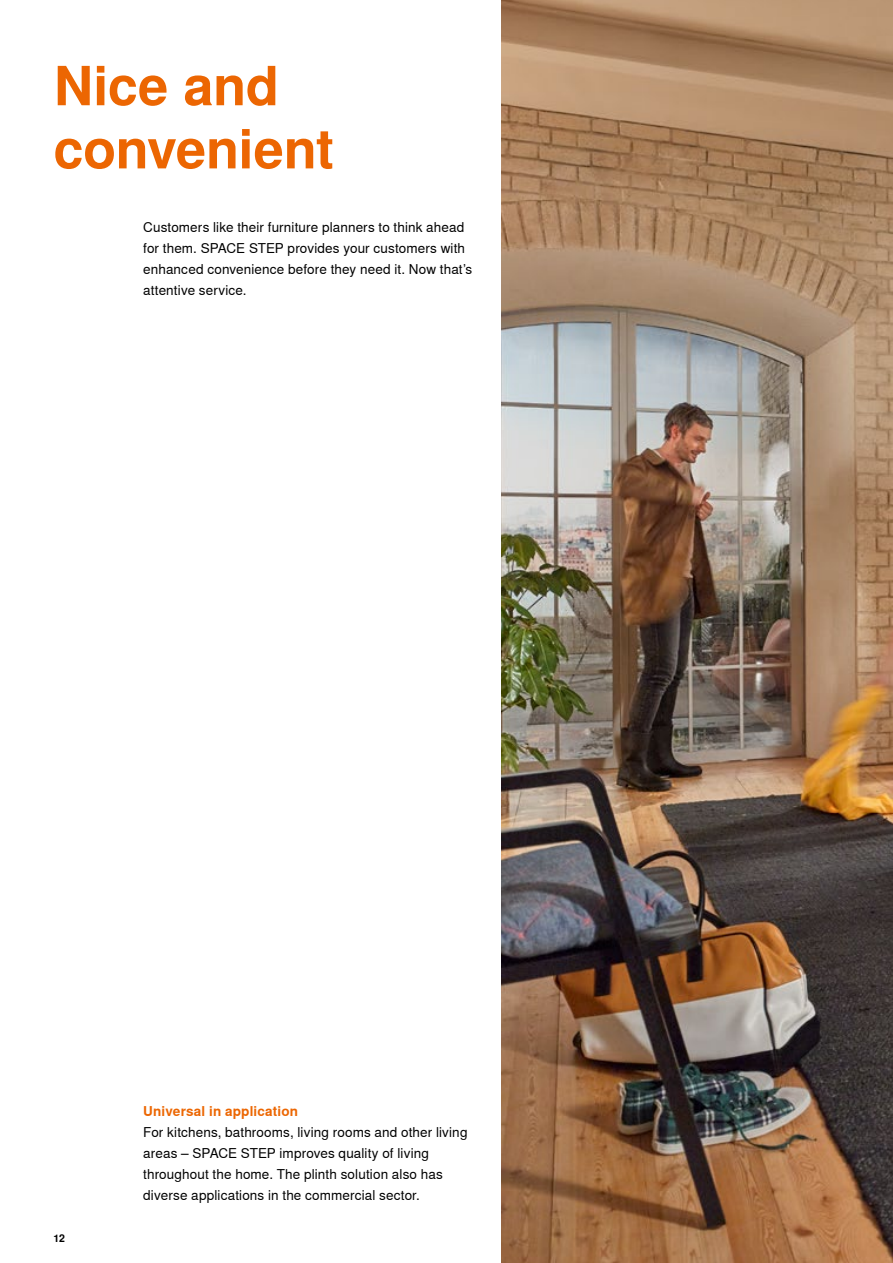
<style>
.page{position:relative;width:893px;height:1263px;background:#fff}
.page>*{position:absolute;margin:0;border:0;box-sizing:border-box;transform-origin:0 0}
._36_Head_A4_Orange_Bold{font:700 54px/63.2px "Nimbus Sans Global";letter-spacing:-.005em;color:#ec6602}
._09_Copy_Black_Regular{font:13.5px/21px "Nimbus Sans Global";letter-spacing:.01em;color:#000}
._09_Copy_Orange_Bold{font:700 13.5px "Nimbus Sans Global";letter-spacing:.015em;color:#ec6602}
.t1{font:700 10.5px "Nimbus Sans Global";color:#000}
</style>
<div class="page">
<img style="left:502px;top:0;width:391px;height:1263px">
<p class="_36_Head_A4_Orange_Bold" style="left:54px;top:55px;width:282px">Nice and convenient</p>
<p class="_09_Copy_Black_Regular" style="left:143px;top:216px;width:331px">Customers like their furniture planners to think ahead for them. SPACE STEP provides your customers with enhanced convenience before they need it. Now that’s attentive service.</p>
<p class="t1" style="left:54px;top:1232px;width:13px">12</p>
<p class="_09_Copy_Orange_Bold" style="left:143px;top:1103px;width:156px">Universal in application</p>
<p class="_09_Copy_Black_Regular" style="left:143px;top:1121px;width:326px">For kitchens, bathrooms, living rooms and other living areas – SPACE STEP improves quality of living throughout the home. The plinth solution also has diverse applications in the commercial sector.</p>
</div>
